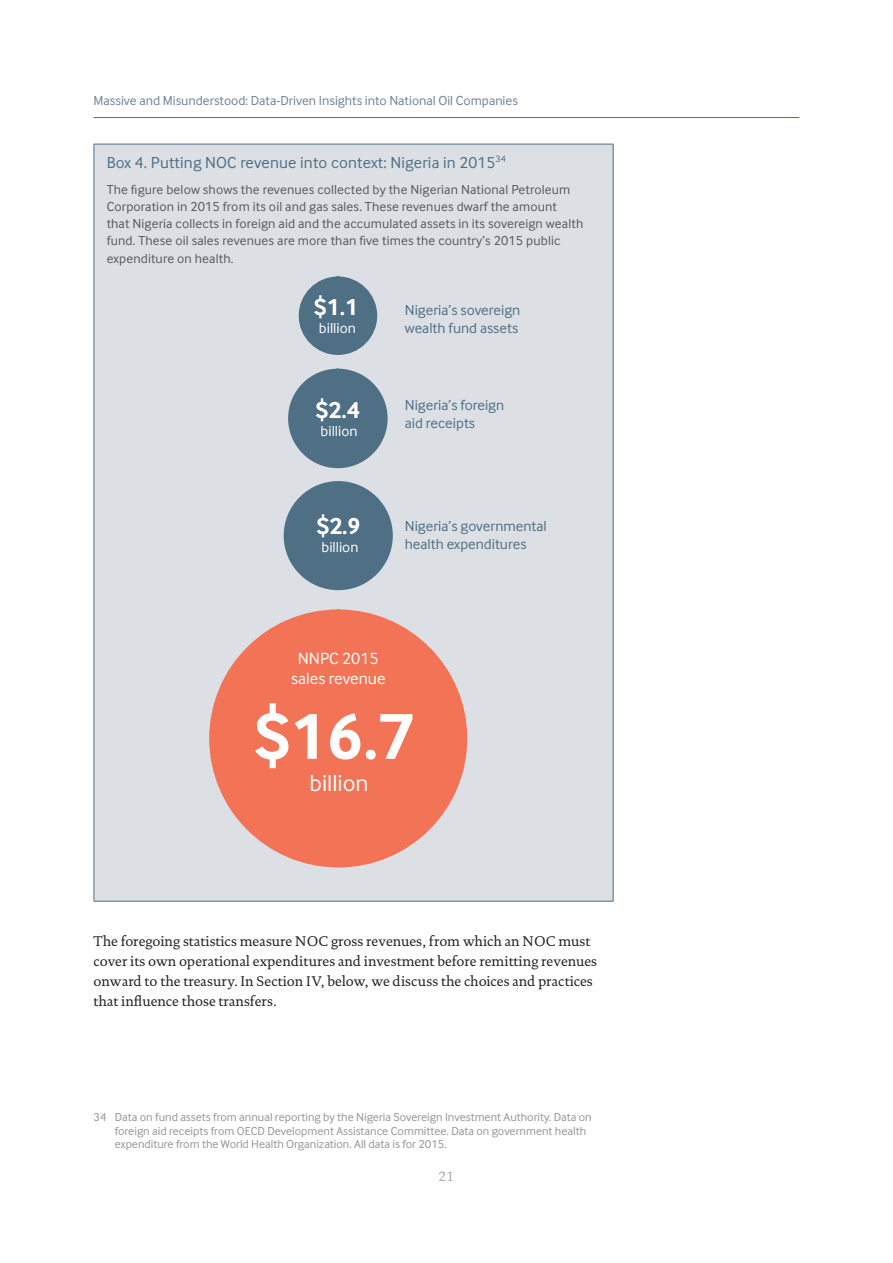
<style>
.page{position:relative;width:893px;height:1263px;background:#fff}
.page>*{position:absolute;margin:0;border:0;box-sizing:border-box;transform-origin:0 0}
.t1{font:700 67.5px "Inter Face";color:#fff}
.t2{font:700 24px "Inter Face";color:#fff}
.t3{font:24px "Inter Face";color:#fff}
.t4{font:16.8px/20.2px "Inter Face";color:#fff;text-align:center}
.t5{font:16.5px "Inter Face";letter-spacing:.01em;color:#4f6f85}
.t6{font:15px/18px "Inter Face";color:#4f6f85}
.t7{font:15px "Inter Face";color:#fff}
.t8{font:14.25px/20.2px "DTL Documenta T";color:#231f20}
.t9{font:13.5px/17.2px "Inter Face";letter-spacing:.01em;color:#57585a}
.t10{font:13.5px "Inter Face";color:#6d8297}
.t11{font:13.5px "DTL Documenta T";color:#a8a9ad}
.t12{font:12px/13.5px "Inter Face";color:#939598}
</style>
<div class="page">
<hr style="left:94px;top:117px;width:705px;height:1px;background:#4f6f85">
<div style="left:94px;top:144px;width:519px;height:757px;background:#dce0e5"></div>
<hr style="left:94px;top:144px;width:519px;height:1px;background:#4f6f85">
<hr style="left:94px;top:144px;width:1px;height:757px;background:#4f6f85">
<hr style="left:613px;top:144px;width:1px;height:757px;background:#4f6f85">
<hr style="left:94px;top:901px;width:519px;height:1px;background:#4f6f85">
<div style="left:300px;top:278px;width:76px;height:76px;background:#4f6f85;border-radius:38px"></div>
<div style="left:299px;top:276px;width:78px;height:79px;border:3px solid #4f6f85;border-radius:38px"></div>
<div style="left:289px;top:370px;width:97px;height:97px;background:#4f6f85;border-radius:48px"></div>
<div style="left:288px;top:369px;width:100px;height:99px;border:3px solid #4f6f85;border-radius:48px"></div>
<div style="left:284px;top:481px;width:109px;height:109px;background:#4f6f85;border:3px solid #4f6f85;border-radius:50%"></div>
<div style="left:211px;top:611px;width:255px;height:255px;background:#f37356;border-radius:128px"></div>
<p class="t10" style="left:94px;top:93px;width:426px">Massive and Misunderstood: Data-Driven Insights into National Oil Companies</p>
<p class="t5" style="left:107px;top:153px;width:401px">Box 4. Putting NOC revenue into context: Nigeria in 2015<sup>34</sup></p>
<p class="t9" style="left:107px;top:180px;width:478px">The figure below shows the revenues collected by the Nigerian National Petroleum Corporation in 2015 from its oil and gas sales. These revenues dwarf the amount that Nigeria collects in foreign aid and the accumulated assets in its sovereign wealth fund. These oil sales revenues are more than five times the country’s 2015 public expenditure on health.</p>
<h2 class="t2" style="left:314px;top:293px;width:46px">$1.1</h2>
<p class="t7" style="left:319px;top:319px;width:38px">billion</p>
<h2 class="t2" style="left:316px;top:396px;width:46px">$2.4</h2>
<p class="t7" style="left:321px;top:423px;width:38px">billion</p>
<h2 class="t2" style="left:316px;top:512px;width:46px">$2.9</h2>
<p class="t7" style="left:321px;top:539px;width:38px">billion</p>
<p class="t6" style="left:405px;top:300px;width:117px">Nigeria’s sovereign wealth fund assets</p>
<p class="t6" style="left:405px;top:396px;width:101px">Nigeria’s foreign aid receipts</p>
<p class="t6" style="left:405px;top:516px;width:144px">Nigeria’s governmental health expenditures</p>
<p class="t4" style="left:291px;top:648px;width:96px">NNPC 2015 sales revenue</p>
<h1 class="t1" style="left:254px;top:697px;width:162px">$16.7</h1>
<h2 class="t3" style="left:309px;top:769px;width:61px">billion</h2>
<p class="t8" style="left:94px;top:930px;width:505px">The foregoing statistics measure NOC gross revenues, from which an NOC must cover its own operational expenditures and investment before remitting revenues onward to the treasury. In Section IV, below, we discuss the choices and practices that influence those transfers.</p>
<p class="t12" style="left:115px;top:1110px;width:478px;text-indent:-21px">34 Data on fund assets from annual reporting by the Nigeria Sovereign Investment Authority. Data on foreign aid receipts from OECD Development Assistance Committee. Data on government health expenditure from the World Health Organization. All data is for 2015.</p>
<p class="t11" style="left:438px;top:1168px;width:18px">21</p>
</div>
